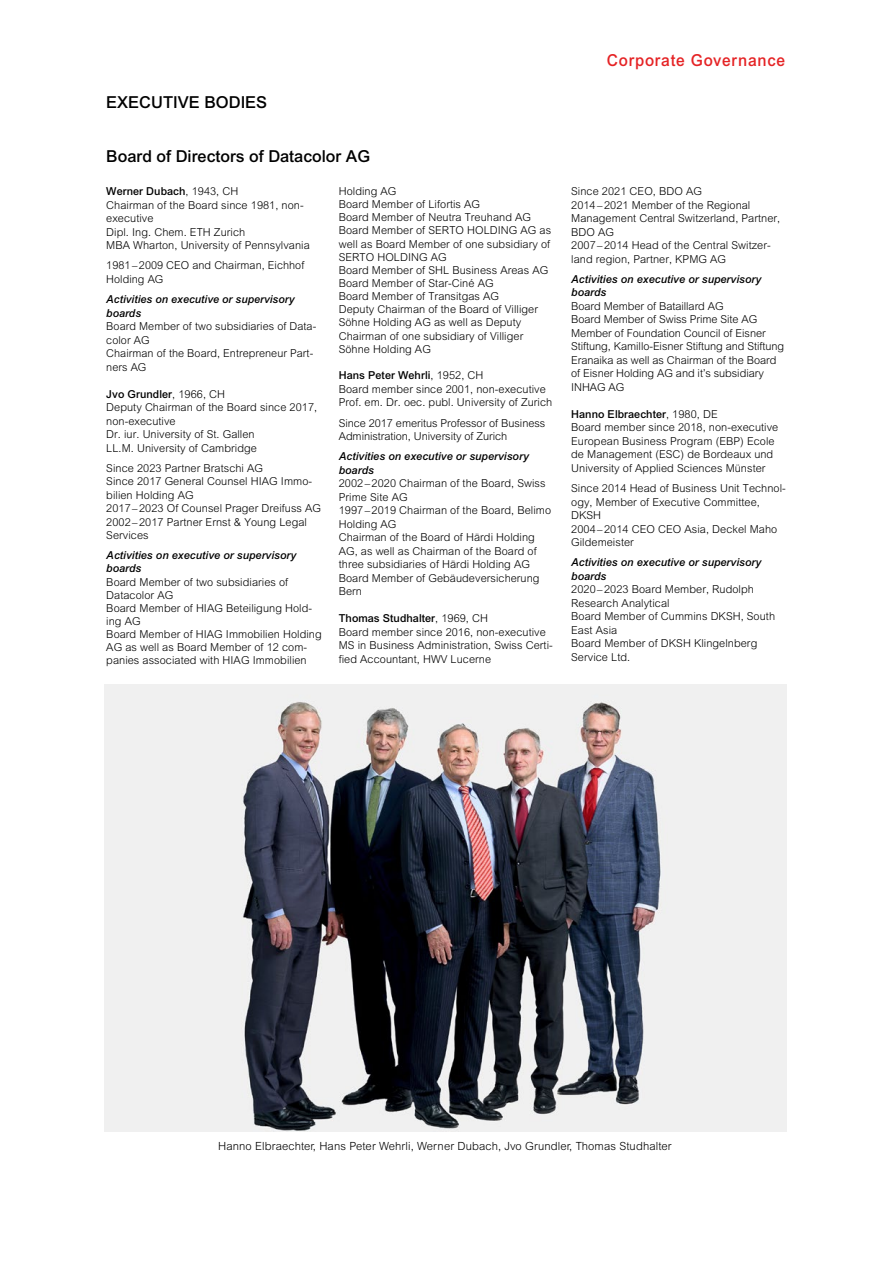
<style>
.page{position:relative;width:893px;height:1263px;background:#fff}
.page>*{position:absolute;margin:0;border:0;box-sizing:border-box;transform-origin:0 0}
.t1{font:500 16.5px "Arial MT Std";color:#000}
.t2{font:500 16.5px "Arial MT Std";letter-spacing:.05em;color:#e52325;scale:.95 1}
.t3{font:300 11.25px "Arial MT Std";letter-spacing:.01em;color:#000}
.t4{font:300 10.95px/13.5px "Arial MT Std";letter-spacing:.005em;color:#000}
.t5{font:italic 500 10.95px/13.5px "Arial MT Std";letter-spacing:.005em;color:#000}
.s1{font-weight:500}
</style>
<div class="page">
<img style="left:105px;top:685px;width:682px;height:447px">
<h1 class="t1" style="left:106px;top:93px;width:163px">EXECUTIVE BODIES</h1>
<h1 class="t1" style="left:106px;top:147px;width:266px">Board of Directors of Datacolor AG</h1>
<p class="t4" style="left:106px;top:184px;width:205px"><span class="s1">Werner Dubach</span>, 1943, CH<br>Chairman of the Board since 1981, non&shy;executive<br>Dipl. Ing. Chem. ETH Zurich<br>MBA Wharton, University of Pennsylvania</p>
<p class="t4" style="left:106px;top:259px;width:200px">1981–2009 CEO and Chairman, Eichhof<br>Holding AG</p>
<p class="t5" style="left:106px;top:292px;width:190px">Activities on executive or supervisory boards</p>
<p class="t4" style="left:106px;top:319px;width:211px">Board Member of two subsidiaries of Data&shy;color AG<br>Chairman of the Board, Entrepreneur Part&shy;ners AG</p>
<p class="t4" style="left:106px;top:387px;width:212px"><span class="s1">Jvo Grundler</span>, 1966, CH<br>Deputy Chairman of the Board since 2017, non-executive<br>Dr. iur. University of St. Gallen<br>LL.M. University of Cambridge</p>
<p class="t4" style="left:106px;top:461px;width:216px">Since 2023 Partner Bratschi AG<br>Since 2017 General Counsel HIAG Immo&shy;bilien Holding AG<br>2017–2023 Of Counsel Prager Dreifuss AG<br>2002–2017 Partner Ernst &amp; Young Legal<br>Services</p>
<p class="t5" style="left:106px;top:549px;width:192px">Activities on executive or supervisory boards</p>
<p class="t4" style="left:106px;top:575px;width:217px">Board Member of two subsidiaries of<br>Datacolor AG<br>Board Member of HIAG Beteiligung Hold&shy;ing AG<br>Board Member of HIAG Immobilien Holding<br>AG as well as Board Member of 12 com&shy;panies associated with HIAG Immobilien</p>
<p class="t4" style="left:339px;top:185px;width:214px">Holding AG<br>Board Member of Lifortis AG<br>Board Member of Neutra Treuhand AG<br>Board Member of SERTO HOLDING AG as well as Board Member of one subsidiary of<br>SERTO HOLDING AG<br>Board Member of SHL Business Areas AG<br>Board Member of Star-Ciné AG<br>Board Member of Transitgas AG<br>Deputy Chairman of the Board of Villiger<br>Söhne Holding AG as well as Deputy<br>Chairman of one subsidiary of Villiger<br>Söhne Holding AG</p>
<p class="t4" style="left:339px;top:369px;width:215px"><span class="s1">Hans Peter Wehrli</span>, 1952, CH<br>Board member since 2001, non-executive<br>Prof. em. Dr. oec. publ. University of Zurich</p>
<p class="t4" style="left:339px;top:416px;width:208px">Since 2017 emeritus Professor of Business<br>Administration, University of Zurich</p>
<p class="t5" style="left:339px;top:450px;width:192px">Activities on executive or supervisory boards</p>
<p class="t4" style="left:339px;top:477px;width:214px">2002–2020 Chairman of the Board, Swiss<br>Prime Site AG<br>1997–2019 Chairman of the Board, Belimo<br>Holding AG<br>Chairman of the Board of Härdi Holding<br>AG, as well as Chairman of the Board of three subsidiaries of Härdi Holding AG<br>Board Member of Gebäudeversicherung<br>Bern</p>
<p class="t4" style="left:339px;top:611px;width:216px"><span class="s1">Thomas Studhalter</span>, 1969, CH<br>Board member since 2016, non-executive MS in Business Administration, Swiss Certi&shy;fied Accountant, HWV Lucerne</p>
<h1 class="t2" style="left:607px;top:51px;width:189px">Corporate Governance</h1>
<p class="t4" style="left:571px;top:184px;width:211px">Since 2021 CEO, BDO AG<br>2014–2021 Member of the Regional<br>Management Central Switzerland, Partner,<br>BDO AG<br>2007–2014 Head of the Central Switzer&shy;land region, Partner, KPMG AG</p>
<p class="t5" style="left:571px;top:272px;width:192px">Activities on executive or supervisory boards</p>
<p class="t4" style="left:571px;top:299px;width:214px">Board Member of Bataillard AG<br>Board Member of Swiss Prime Site AG Member of Foundation Council of Eisner Stiftung, Kamillo-Eisner Stiftung and Stiftung Eranaika as well as Chairman of the Board of Eisner Holding AG and it’s subsidiary INHAG AG</p>
<p class="t4" style="left:571px;top:407px;width:209px"><span class="s1">Hanno Elbraechter</span>, 1980, DE<br>Board member since 2018, non-executive European Business Program (EBP) Ecole de Management (ESC) de Bordeaux und University of Applied Sciences Münster</p>
<p class="t4" style="left:571px;top:481px;width:216px">Since 2014 Head of Business Unit Technol&shy;ogy, Member of Executive Committee,<br>DKSH<br>2004–2014 CEO CEO Asia, Deckel Maho<br>Gildemeister</p>
<p class="t5" style="left:571px;top:556px;width:192px">Activities on executive or supervisory boards</p>
<p class="t4" style="left:571px;top:583px;width:205px">2020–2023 Board Member, Rudolph<br>Research Analytical<br>Board Member of Cummins DKSH, South<br>East Asia<br>Board Member of DKSH Klingelnberg<br>Service Ltd.</p>
<p class="t3" style="left:218px;top:1140px;width:455px">Hanno Elbraechter, Hans Peter Wehrli, Werner Dubach, Jvo Grundler, Thomas Studhalter</p>
</div>
